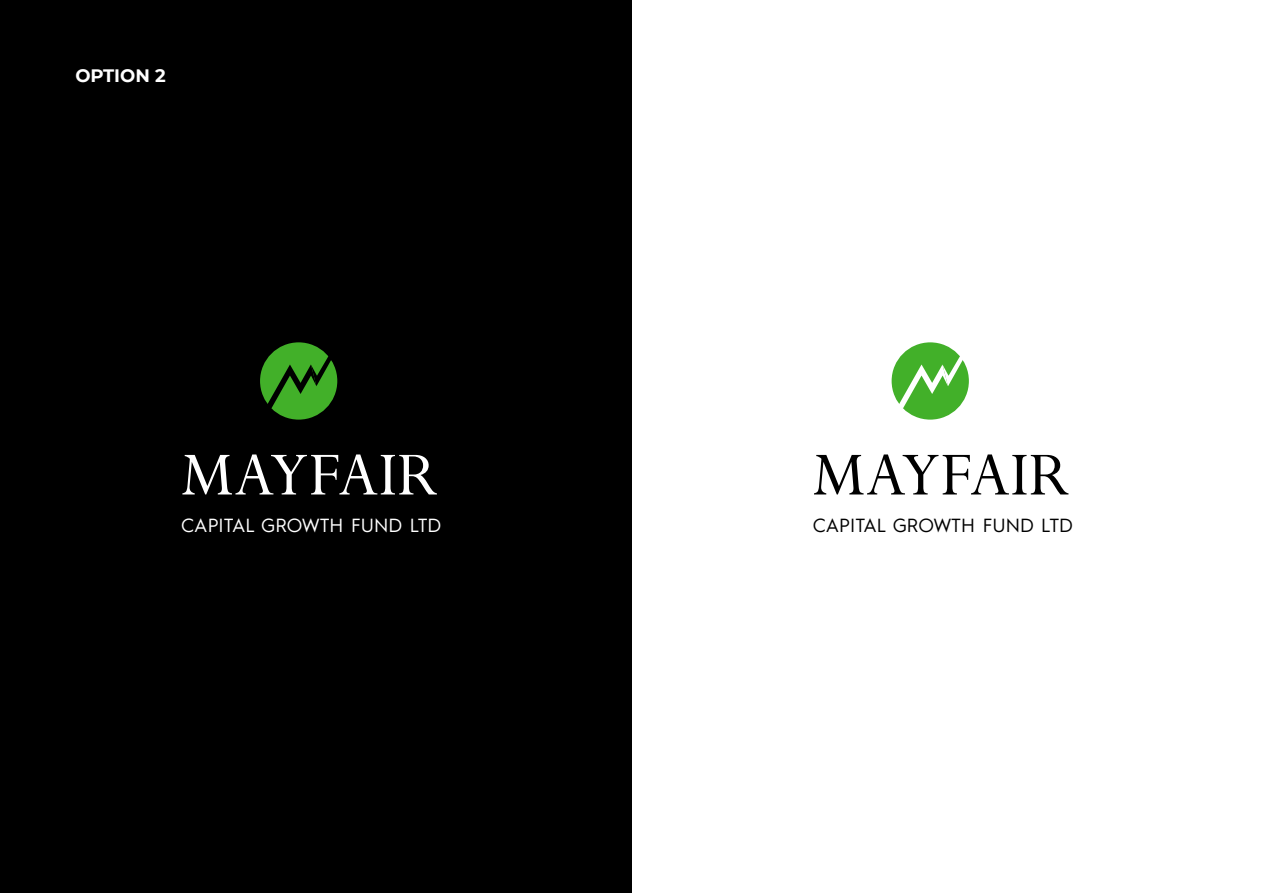
<style>
.page{position:relative;width:1263px;height:893px;background:#fff}
.page>*{position:absolute;margin:0;border:0;box-sizing:border-box;transform-origin:0 0}
.t1{font:69px "Perpetua";color:#000}
.t2{font:69px "Perpetua";color:#fff}
.t3{font:19.05px "Hurme Geometric Sans 1";color:#000}
.t4{font:19.05px "Hurme Geometric Sans 1";color:#fff}
.t5{font:700 18px "Montserrat";color:#fff}
</style>
<div class="page">
<div style="left:0;top:0;width:632px;height:893px;background:#000"></div>
<div style="left:892px;top:342px;width:77px;height:78px;background:#42b029;border-radius:50%"></div>
<svg style="left:897px;top:354px;width:69px;height:54px"></svg>
<div style="left:260px;top:342px;width:77px;height:78px;background:#42b029;border-radius:50%"></div>
<svg style="left:265px;top:354px;width:69px;height:54px"></svg>
<p class="t5" style="left:75px;top:63px;width:92px">OPTION 2</p>
<h1 class="t2" style="left:181px;top:431px;width:259px">MAYFAIR</h1>
<p class="t4" style="left:181px;top:511px;width:262px">CAPITAL GROWTH FUND LTD</p>
<h1 class="t1" style="left:812px;top:431px;width:259px">MAYFAIR</h1>
<p class="t3" style="left:813px;top:511px;width:262px">CAPITAL GROWTH FUND LTD</p>
</div>
